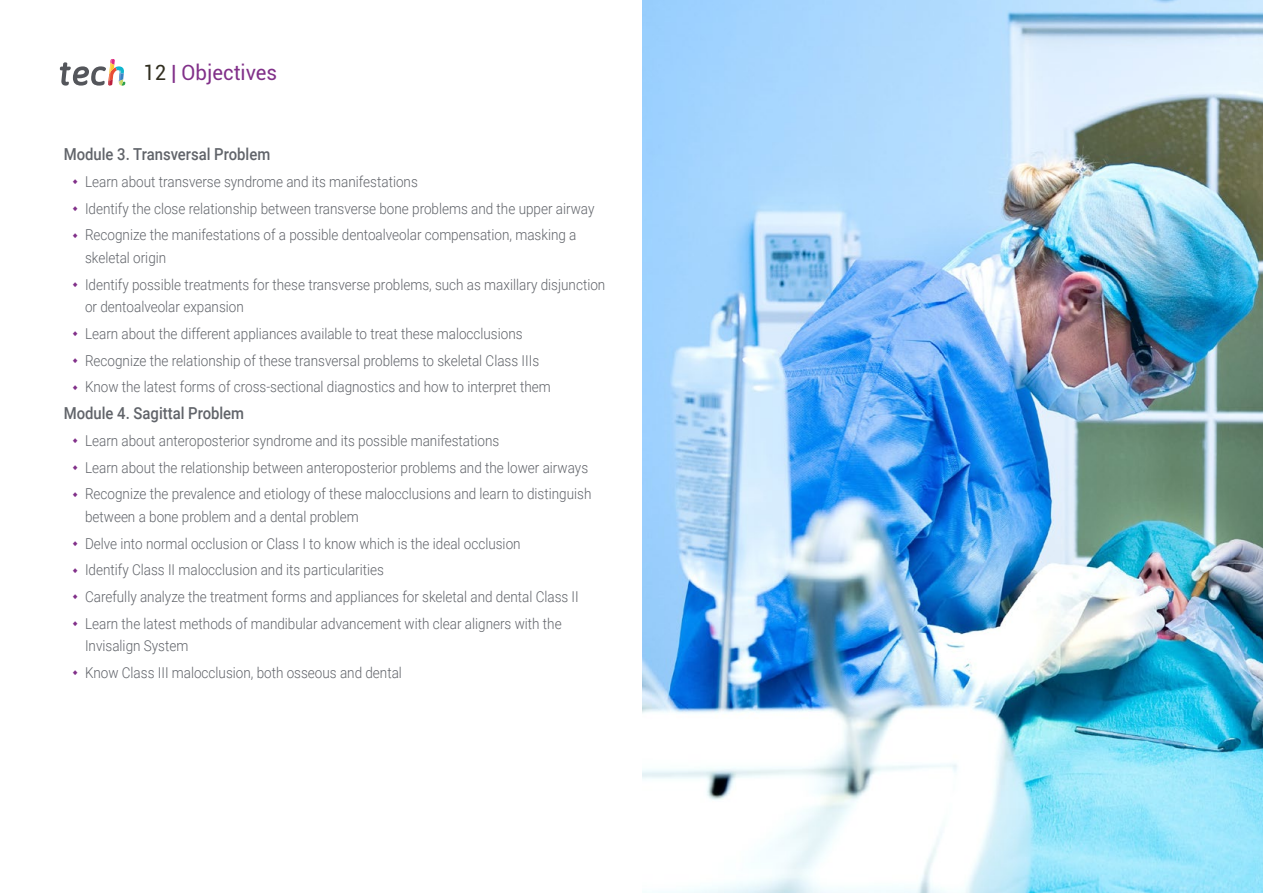
<style>
.page{position:relative;width:1263px;height:893px;background:#fff}
.page>*{position:absolute;margin:0;border:0;box-sizing:border-box;transform-origin:0 0}
.t1{font:21px "Roboto";color:#813089}
.t2{font:500 16.5px "Roboto";color:#61646a;scale:.9 1}
.t3{font:300 15px/26.7px "Roboto";color:#61646a;scale:.9 1}
.s1{color:#312e20}
</style>
<div class="page">
<svg style="left:60px;top:59px;width:65px;height:27px"></svg>
<img style="left:642px;top:0;width:621px;height:893px">
<h1 class="t1" style="left:144px;top:57px;width:135px"><span class="s1">12</span> | Objectives</h1>
<p class="t2" style="left:64px;top:143px;width:231px">Module 3. Transversal Problem</p>
<p class="t3" style="left:85px;top:168px;width:567px">Learn about transverse syndrome and its manifestations<br>Identify the close relationship between transverse bone problems and the upper airway<br>Recognize the manifestations of a possible dentoalveolar compensation, masking a</p>
<p class="t3" style="left:85px;top:244px;width:580px">skeletal origin<br>Identify possible treatments for these transverse problems, such as maxillary disjunction</p>
<p class="t3" style="left:85px;top:293px;width:519px">or dentoalveolar expansion<br>Learn about the different appliances available to treat these malocclusions Recognize the relationship of these transversal problems to skeletal Class IIIs Know the latest forms of cross-sectional diagnostics and how to interpret them</p>
<p class="t2" style="left:64px;top:402px;width:202px">Module 4. Sagittal Problem</p>
<p class="t3" style="left:85px;top:427px;width:564px">Learn about anteroposterior syndrome and its possible manifestations<br>Learn about the relationship between anteroposterior problems and the lower airways<br>Recognize the prevalence and etiology of these malocclusions and learn to distinguish</p>
<p class="t3" style="left:85px;top:503px;width:550px">between a bone problem and a dental problem<br>Delve into normal occlusion or Class I to know which is the ideal occlusion<br>Identify Class II malocclusion and its particularities<br>Carefully analyze the treatment forms and appliances for skeletal and dental Class II Learn the latest methods of mandibular advancement with clear aligners with the</p>
<p class="t3" style="left:85px;top:632px;width:354px">Invisalign System<br>Know Class III malocclusion, both osseous and dental</p>
</div>
